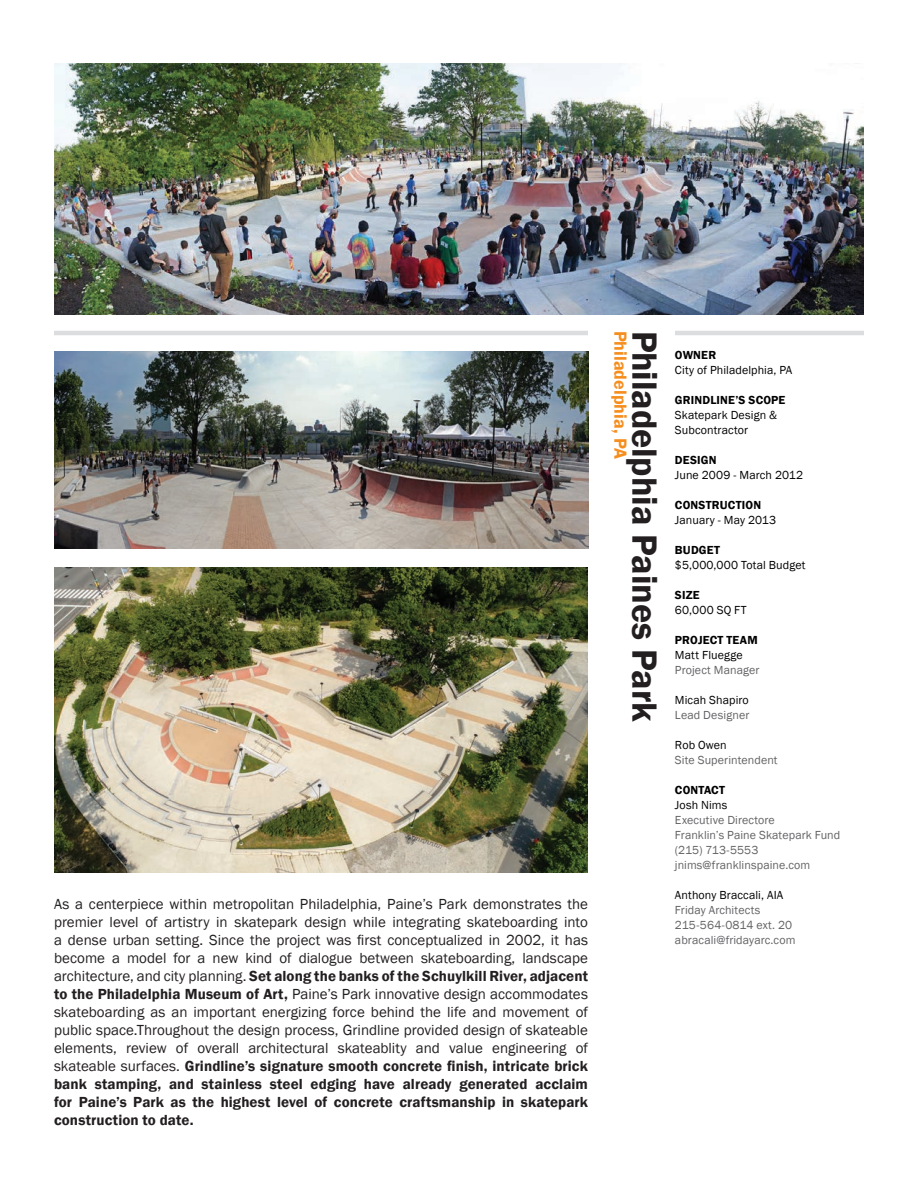
<style>
.page{position:relative;width:918px;height:1188px;background:#fff}
.page>*{position:absolute;margin:0;border:0;box-sizing:border-box;transform-origin:0 0}
.t1{font:600 36px "Franklin Gothic";letter-spacing:-.005em;color:#231f20}
.t2{font:600 18px "Franklin Gothic";color:#f68e1e}
.t3{font:15px/18px "Franklin Gothic";color:#231f20;text-align:justify}
.t4{font:12px/15px "Franklin Gothic";letter-spacing:.01em;color:#636366}
.t5{font:12px/15px "Franklin Gothic";letter-spacing:.01em;color:#000}
.t6{font:600 12px "Franklin Gothic";letter-spacing:.015em;color:#000}
.s1{font-weight:600}
</style>
<div class="page">
<hr style="left:675px;top:331px;width:189px;height:4px;background:#dcdddf">
<img style="left:54px;top:63px;width:810px;height:252px">
<img style="left:54px;top:567px;width:534px;height:306px">
<hr style="left:54px;top:331px;width:534px;height:4px;background:#dcdddf">
<img style="left:54px;top:351px;width:535px;height:198px">
<p class="t3" style="left:54px;top:895px;width:536px">As a centerpiece within metropolitan Philadelphia, Paine’s Park demonstrates the premier level of artistry in skatepark design while integrating skateboarding into a dense urban setting. Since the project was first conceptualized in 2002, it has become a model for a new kind of dialogue between skateboarding, landscape architecture, and city planning. <span class="s1">Set along the banks of the Schuylkill River, adjacent to the Philadelphia Museum of Art,</span> Paine’s Park innovative design accommodates skateboarding as an important energizing force behind the life and movement of public space.Throughout the design process, Grindline provided design of skateable elements, review of overall architectural skateablity and value engineering of skateable surfaces. <span class="s1">Grindline’s signature smooth concrete finish, intricate brick bank stamping, and stainless steel edging have already generated acclaim for Paine’s Park as the highest level of concrete craftsmanship in skatepark construction to date.</span></p>
<p class="t2" style="left:631px;top:331px;width:130px;rotate:90deg">Philadelphia, PA</p>
<h1 class="t1" style="left:667px;top:331px;width:392px;rotate:90deg">Philadelphia Paines Park</h1>
<p class="t6" style="left:675px;top:348px;width:43px">OWNER</p>
<p class="t5" style="left:675px;top:363px;width:119px">City of Philadelphia, PA</p>
<p class="t6" style="left:675px;top:393px;width:112px">GRINDLINE’S SCOPE</p>
<p class="t5" style="left:675px;top:408px;width:104px">Skatepark Design &amp;<br>Subcontractor</p>
<p class="t6" style="left:675px;top:453px;width:43px">DESIGN</p>
<p class="t5" style="left:675px;top:468px;width:130px">June 2009 - March 2012</p>
<p class="t6" style="left:675px;top:498px;width:88px">CONSTRUCTION</p>
<p class="t5" style="left:675px;top:513px;width:103px">January - May 2013</p>
<p class="t6" style="left:675px;top:543px;width:47px">BUDGET</p>
<p class="t5" style="left:675px;top:558px;width:132px">$5,000,000 Total Budget</p>
<p class="t6" style="left:675px;top:588px;width:26px">SIZE</p>
<p class="t5" style="left:675px;top:603px;width:73px">60,000 SQ FT</p>
<p class="t6" style="left:675px;top:633px;width:84px">PROJECT TEAM</p>
<p class="t5" style="left:675px;top:648px;width:69px">Matt Fluegge</p>
<p class="t4" style="left:675px;top:663px;width:86px">Project Manager</p>
<p class="t5" style="left:675px;top:693px;width:75px">Micah Shapiro</p>
<p class="t4" style="left:675px;top:708px;width:76px">Lead Designer</p>
<p class="t5" style="left:675px;top:738px;width:53px">Rob Owen</p>
<p class="t4" style="left:675px;top:753px;width:104px">Site Superintendent</p>
<p class="t6" style="left:675px;top:783px;width:52px">CONTACT</p>
<p class="t5" style="left:675px;top:798px;width:54px">Josh Nims</p>
<p class="t4" style="left:675px;top:813px;width:167px">Executive Directore<br>Franklin’s Paine Skatepark Fund (215) 713-5553 jnims@franklinspaine.com</p>
<p class="t5" style="left:675px;top:888px;width:110px">Anthony Braccali, AIA</p>
<p class="t4" style="left:675px;top:903px;width:122px">Friday Architects<br>215-564-0814 ext. 20 abracali@fridayarc.com</p>
</div>
